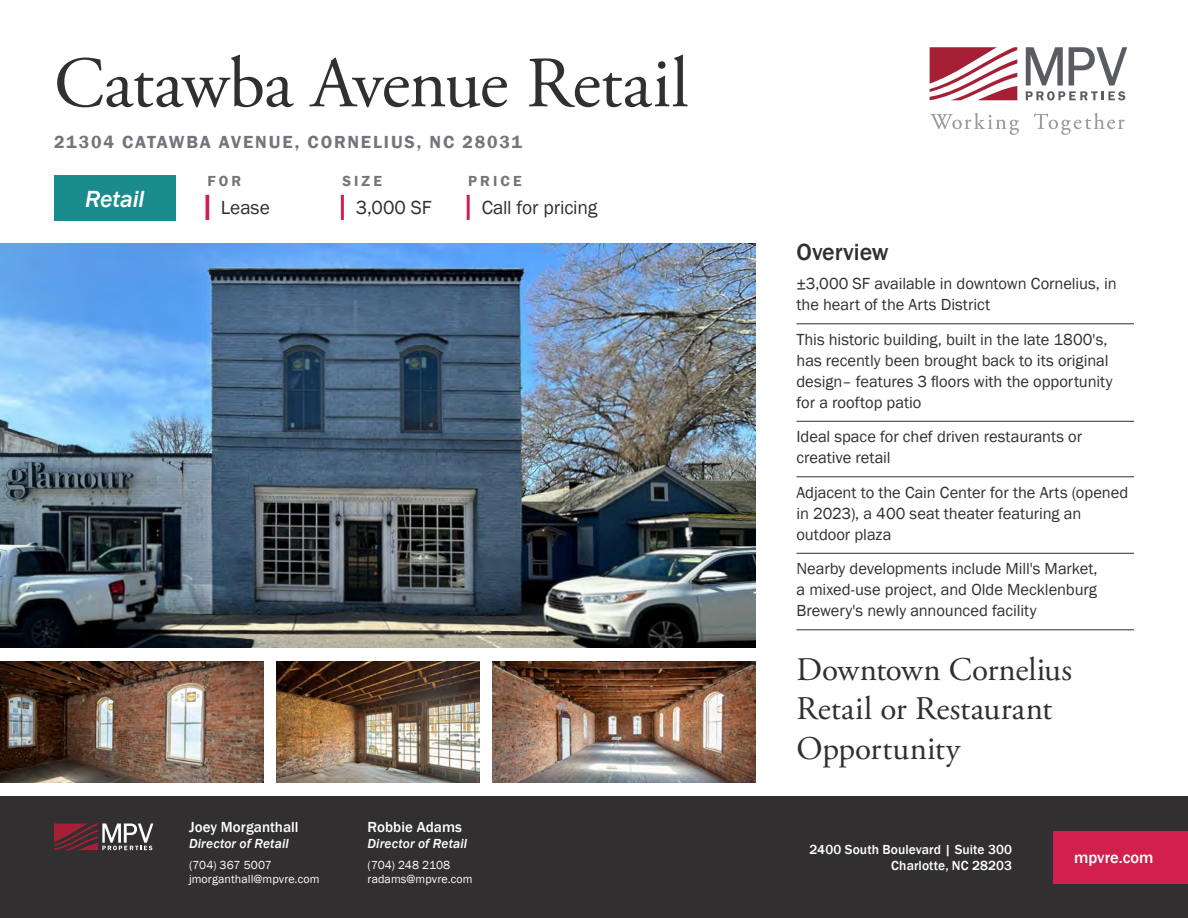
<style>
.page{position:relative;width:1188px;height:918px;background:#fff}
.page>*{position:absolute;margin:0;border:0;box-sizing:border-box;transform-origin:0 0}
.t1{font:72px "Adobe Garamond Pro";letter-spacing:-.01em;color:#312f30}
.t2{font:33px/39.6px "Adobe Garamond Pro";color:#312f30}
.t3{font:500 24px "Franklin Gothic";letter-spacing:-.005em;color:#312f30}
.t4{font:italic 500 24px "Franklin Gothic";letter-spacing:-.005em;color:#fff}
.t5{font:19.5px "Franklin Gothic";letter-spacing:-.005em;color:#312f30}
.t6{font:600 18px "Franklin Gothic";letter-spacing:.1em;color:#73757c}
.t7{font:16.5px/21px "Franklin Gothic";letter-spacing:-.005em;color:#312f30}
.t8{font:500 16.5px "Franklin Gothic";color:#fff}
.t9{font:500 15px "Franklin Gothic";letter-spacing:.005em;color:#fff}
.t10{font:600 15px "Franklin Gothic";letter-spacing:.205em;color:#73757c}
.t11{font:500 13.5px/16.2px "Franklin Gothic";letter-spacing:.01em;color:#fff;text-align:right}
.t12{font:italic 500 13.5px "Franklin Gothic";letter-spacing:.005em;color:#fff}
.t13{font:12px/14.4px "Franklin Gothic";letter-spacing:.01em;color:#fff}
</style>
<div class="page">
<hr style="left:796px;top:324px;width:338px;height:1px;background:#312f30">
<hr style="left:796px;top:421px;width:338px;height:1px;background:#312f30">
<hr style="left:796px;top:477px;width:338px;height:1px;background:#312f30">
<hr style="left:796px;top:553px;width:338px;height:1px;background:#312f30">
<hr style="left:796px;top:630px;width:338px;height:1px;background:#312f30">
<hr style="left:341px;top:195px;width:3px;height:25px;background:#d1204e">
<hr style="left:467px;top:195px;width:3px;height:25px;background:#d1204e">
<hr style="left:206px;top:195px;width:3px;height:25px;background:#d1204e">
<div style="left:54px;top:176px;width:122px;height:45px;background:#1a8c8e"></div>
<img style="left:0;top:243px;width:756px;height:405px">
<img style="left:0;top:662px;width:263px;height:121px">
<img style="left:276px;top:662px;width:204px;height:121px">
<div style="left:0;top:796px;width:1188px;height:122px;background:#312f30"></div>
<div style="left:1053px;top:831px;width:135px;height:53px;background:#d1204e"></div>
<svg style="left:54px;top:824px;width:99px;height:26px"></svg>
<img style="left:493px;top:662px;width:263px;height:121px">
<svg style="left:1026px;top:47px;width:101px;height:53px"></svg>
<svg style="left:930px;top:47px;width:87px;height:53px"></svg>
<svg style="left:930px;top:113px;width:89px;height:22px"></svg>
<svg style="left:1034px;top:113px;width:91px;height:22px"></svg>
<p class="t1" style="left:54px;top:40px;width:636px">Catawba Avenue Retail</p>
<p class="t6" style="left:54px;top:131px;width:470px">21304 CATAWBA AVENUE, CORNELIUS, NC 28031</p>
<p class="t4" style="left:85px;top:184px;width:61px">Retail</p>
<p class="t10" style="left:207px;top:172px;width:35px">FOR</p>
<p class="t10" style="left:342px;top:172px;width:41px">SIZE</p>
<p class="t10" style="left:468px;top:172px;width:55px">PRICE</p>
<p class="t5" style="left:221px;top:195px;width:50px">Lease</p>
<p class="t5" style="left:356px;top:195px;width:77px">3,000 SF</p>
<p class="t5" style="left:482px;top:195px;width:117px">Call for pricing</p>
<p class="t9" style="left:189px;top:817px;width:111px">Joey Morganthall</p>
<p class="t12" style="left:189px;top:835px;width:101px">Director of Retail</p>
<p class="t13" style="left:189px;top:858px;width:132px">(704) 367 5007 jmorganthall@mpvre.com</p>
<p class="t9" style="left:368px;top:817px;width:96px">Robbie Adams</p>
<p class="t12" style="left:368px;top:835px;width:101px">Director of Retail</p>
<p class="t13" style="left:368px;top:858px;width:107px">(704) 248 2108 radams@mpvre.com</p>
<p class="t3" style="left:796px;top:237px;width:94px">Overview</p>
<p class="t7" style="left:796px;top:273px;width:322px">±3,000 SF available in downtown Cornelius, in the heart of the Arts District</p>
<p class="t7" style="left:796px;top:329px;width:318px">This historic building, built in the late 1800's, has recently been brought back to its original design– features 3 floors with the opportunity for a rooftop patio</p>
<p class="t7" style="left:796px;top:426px;width:287px">Ideal space for chef driven restaurants or creative retail</p>
<p class="t7" style="left:796px;top:482px;width:333px">Adjacent to the Cain Center for the Arts (opened in 2023), a 400 seat theater featuring an outdoor plaza</p>
<p class="t7" style="left:796px;top:559px;width:303px;text-align:justify">Nearby developments include Mill's Market, a mixed-use project, and Olde Mecklenburg Brewery's newly announced facility</p>
<p class="t2" style="left:796px;top:651px;width:277px">Downtown Cornelius<br>Retail or Restaurant<br>Opportunity</p>
<p class="t11" style="left:809px;top:841px;width:204px">2400 South Boulevard | Suite 300<br>Charlotte, NC 28203</p>
<p class="t8" style="left:1074px;top:847px;width:81px">mpvre.com</p>
</div>
